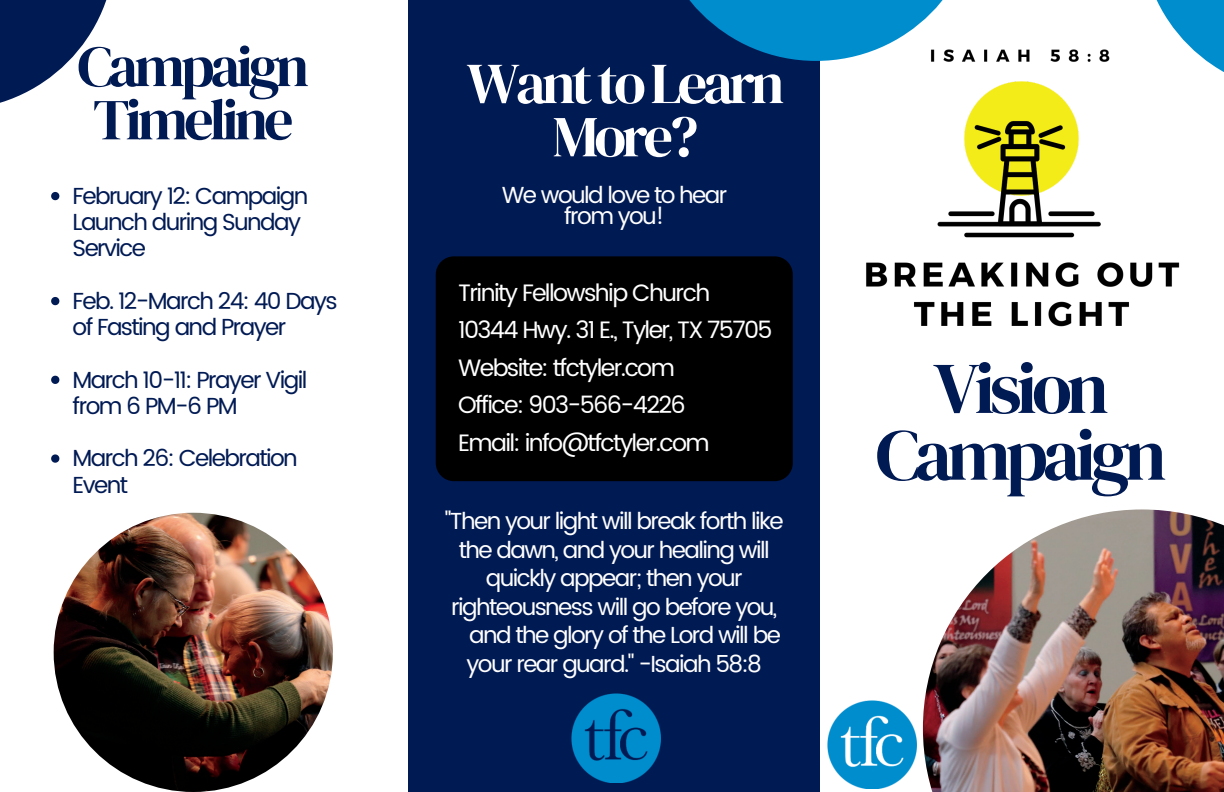
<style>
.page{position:relative;width:1224px;height:792px;background:#fff}
.page>*{position:absolute;margin:0;border:0;box-sizing:border-box;transform-origin:0 0}
.t1{font:72.7px/66.8px "DM Serif Display";letter-spacing:-.07em;color:#001a54;text-align:center}
.t2{font:57.9px/53.2px "DM Serif Display";letter-spacing:-.07em;color:#fff;text-align:center}
.t3{font:57.9px/53.2px "DM Serif Display";letter-spacing:-.07em;color:#001a54}
.t4{font:23.8px/37.5px "Poppins";letter-spacing:-.07em;color:#fff}
.t5{font:23.2px/21px "Poppins";letter-spacing:-.07em;color:#fff;text-align:center}
.t6{font:23.2px/26.2px "Poppins";letter-spacing:-.07em;color:#001a54}
</style>
<div class="page">
<div style="left:409px;top:0;width:411px;height:792px;background:#001a54"></div>
<img style="left:923px;top:509px;width:301px;height:283px">
<svg style="left:53px;top:627px;width:128px;height:165px"></svg>
<img style="left:54px;top:513px;width:279px;height:279px;border-radius:50%">
<svg style="left:0;top:0;width:107px;height:103px;fill:#001a54"></svg>
<svg style="left:689px;top:0;width:50px;height:42px;fill:#008dce"></svg>
<div style="left:436px;top:256px;width:357px;height:225px;background:#000;border-radius:18px"></div>
<img style="left:739px;top:0;width:441px;height:481px">
<img style="left:827px;top:700px;width:89px;height:89px">
<svg style="left:51px;top:192px;width:8px;height:8px"></svg>
<svg style="left:51px;top:297px;width:8px;height:8px"></svg>
<svg style="left:51px;top:376px;width:8px;height:8px"></svg>
<svg style="left:51px;top:454px;width:8px;height:9px"></svg>
<svg style="left:1141px;top:0;width:83px;height:93px"></svg>
<img style="left:572px;top:694px;width:89px;height:88px">
<h2 class="t3" style="left:77px;top:39px;width:233px">Campaign<br>Timeline</h2>
<p class="t6" style="left:73px;top:183px;width:237px">February 12: Campaign<br>Launch during Sunday<br>Service</p>
<p class="t6" style="left:73px;top:288px;width:266px">Feb. 12-March 24: 40 Days of Fasting and Prayer</p>
<p class="t6" style="left:73px;top:367px;width:236px">March 10-11: Prayer Vigil from 6 PM-6 PM</p>
<p class="t6" style="left:73px;top:445px;width:227px">March 26: Celebration<br>Event</p>
<h2 class="t2" style="left:467px;top:56px;width:319px">WanttoLearn<br>More?</h2>
<p class="t5" style="left:502px;top:185px;width:227px">We would love to hear from you!</p>
<p class="t4" style="left:458px;top:274px;width:316px">Trinity Fellowship Church<br>10344 Hwy. 31 E., Tyler, TX 75705<br>Website: tfctyler.com<br>Office: 903-566-4226<br>Email: info@tfctyler.com</p>
<p class="t5" style="left:445px;top:511px;width:340px">"Then your light will break forth like</p>
<p class="t5" style="left:459px;top:539px;width:312px">the dawn, and your healing will</p>
<p class="t5" style="left:486px;top:568px;width:258px">quickly appear; then your</p>
<p class="t5" style="left:451px;top:596px;width:327px">righteousness will go before you,</p>
<p class="t5" style="left:469px;top:625px;width:313px">and the glory of the Lord will be</p>
<p class="t5" style="left:467px;top:653px;width:297px">your rear guard." -Isaiah 58:8</p>
<h1 class="t1" style="left:876px;top:354px;width:292px">Vision<br>Campaign</h1>
</div>
